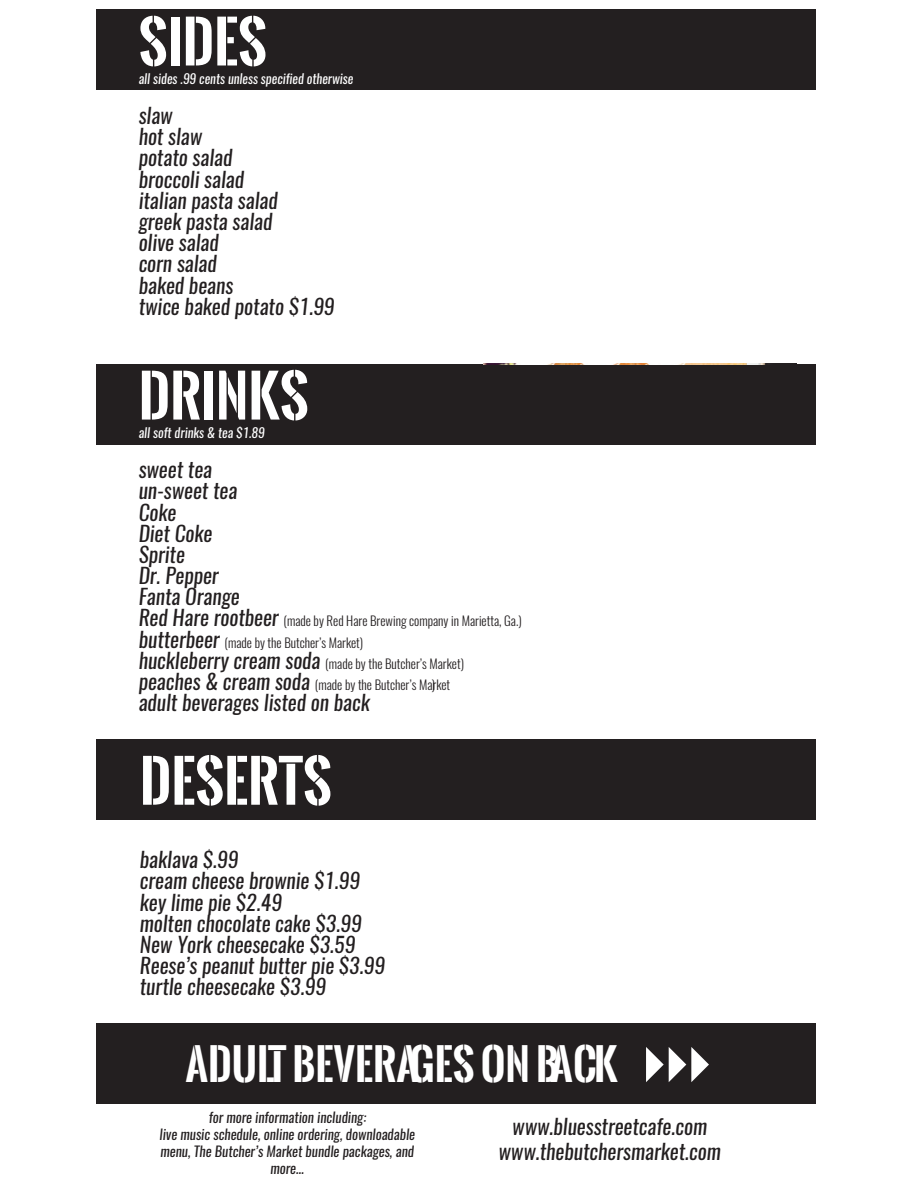
<style>
.page{position:relative;width:918px;height:1188px;background:#fff}
.page>*{position:absolute;margin:0;border:0;box-sizing:border-box;transform-origin:0 0}
.t1{font:700 56.1px "Oswald Stencil";color:#fff}
.t2{font:700 42.3px "Oswald Stencil";color:#fff}
.t3{font:italic 21.15px/21.1px "Oswald";color:#231f20}
.t4{font:italic 14.1px/17px "Oswald";color:#231f20;text-align:center}
.t5{font:italic 13.2px "Oswald";color:#fff}
.t6{font:300 12.9px/21.1px "Oswald";color:#231f20}
.s1{font-weight:400;font-style:italic;font-size:21.15px}
</style>
<div class="page">
<div style="left:96px;top:364px;width:720px;height:81px;background:#231f20"></div>
<div style="left:96px;top:1023px;width:720px;height:81px;background:#231f20"></div>
<div style="left:96px;top:9px;width:720px;height:81px;background:#231f20"></div>
<div style="left:96px;top:739px;width:720px;height:81px;background:#231f20"></div>
<img style="left:483px;top:364px;width:283px;height:1px">
<h1 class="t1" style="left:139px;top:1px;width:130px">SIDES</h1>
<p class="t5" style="left:139px;top:70px;width:216px">all sides .99 cents unless specified otherwise</p>
<p class="t3" style="left:139px;top:105px;width:197px">slaw<br>hot slaw<br>potato salad<br>broccoli salad<br>italian pasta salad<br>greek pasta salad<br>olive salad<br>corn salad<br>baked beans<br>twice baked potato $1.99</p>
<h1 class="t1" style="left:139px;top:355px;width:172px">DRINKS</h1>
<p class="t5" style="left:139px;top:424px;width:128px">all soft drinks &amp; tea $1.89</p>
<p class="t3" style="left:139px;top:459px;width:103px">sweet tea un-sweet tea<br>Coke<br>Diet Coke<br>Sprite<br>Dr. Pepper<br>Fanta Orange</p>
<p class="t6" style="left:139px;top:611px;width:385px"><span class="s1">Red Hare rootbeer</span> (made by Red Hare Brewing company in Marietta, Ga.) <span class="s1">butterbeer</span> (made by the Butcher’s Market)<br><span class="s1">huckleberry cream soda</span> (made by the Butcher’s Market) <span class="s1">peaches &amp; cream soda</span> (made by the Butcher’s Market</p>
<p class="t6" style="left:432px;top:674px;width:5px">)</p>
<p class="t3" style="left:139px;top:692px;width:233px">adult beverages listed on back</p>
<h1 class="t1" style="left:140px;top:740px;width:194px">DESERTS</h1>
<p class="t3" style="left:140px;top:849px;width:247px">baklava $.99<br>cream cheese brownie $1.99 key lime pie $2.49<br>molten chocolate cake $3.99<br>New York cheesecake $3.59<br>Reese’s peanut butter pie $3.99 turtle cheesecake $3.99</p>
<h2 class="t2" style="left:185px;top:1033px;width:543px">ADULT BEVERAGES ON BACK ✔✔✔</h2>
<p class="t4" style="left:160px;top:1109px;width:257px">for more information including:<br>live music schedule, online ordering, downloadable menu, The Butcher’s Market bundle packages, and more...</p>
<p class="t3" style="left:499px;top:1114px;width:224px;line-height:25.3px;text-align:center">www.bluesstreetcafe.com www.thebutchersmarket.com</p>
</div>
